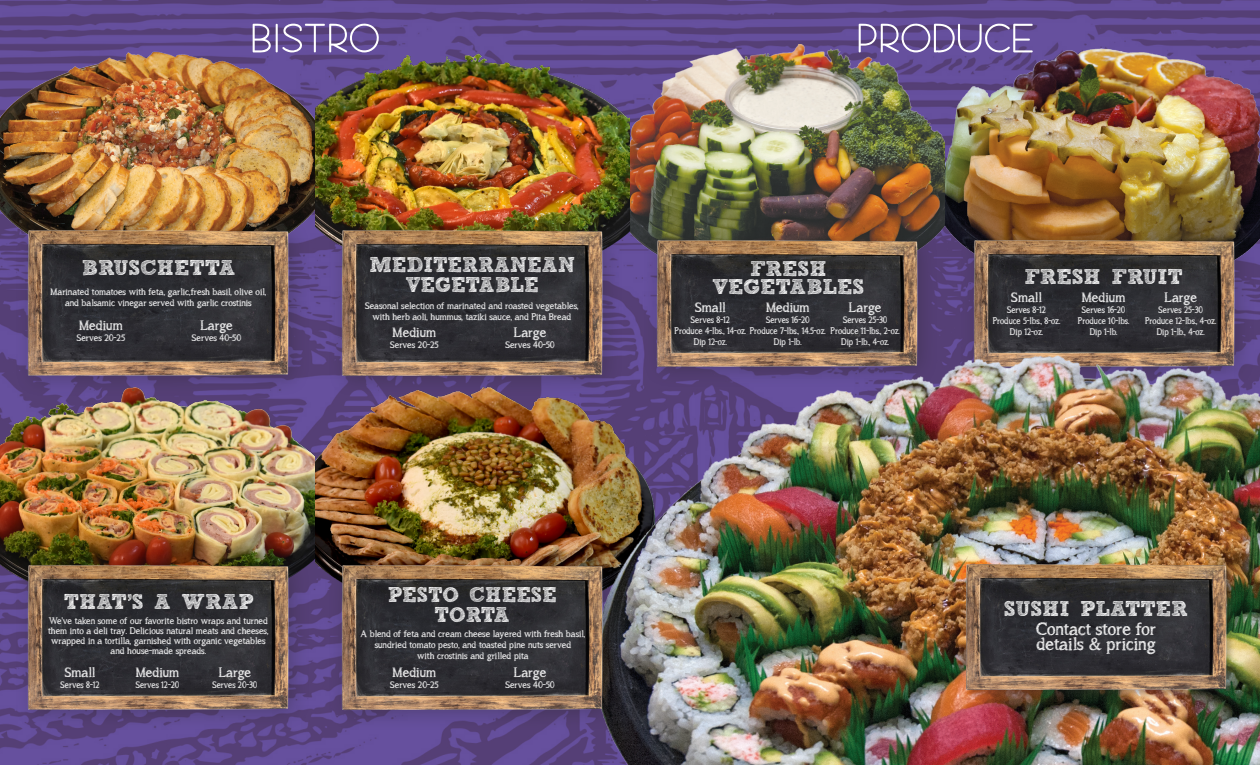
<style>
.page{position:relative;width:1260px;height:765px;background:#fff}
.page>*{position:absolute;margin:0;border:0;box-sizing:border-box;transform-origin:0 0}
.t1{font:68.75px "Sidecar Sans 4";color:#fff}
.Baskerville_Bold{font:700 21.25px/18.8px "freeversion Sketch Block";color:#fff;text-align:center}
.Baskerville_Bold-2{font:700 21.25px/20px "freeversion Sketch Block";color:#fff;text-align:center;scale:.95 1}
.Baskerville_Bold-3{font:21.25px/15px "asongforjennifer";color:#fff}
.Baskerville_Bold-4{font:16.25px "asongforjennifer";color:#fff}
.Baskerville_Bold-5{font:11.25px/10px "asongforjennifer";color:#fff;text-align:center}
.Baskerville_Bold-6{font:11.25px "asongforjennifer";color:#fff;scale:.92 1}
</style>
<div class="page">
<img style="left:0;top:0;width:1260px;height:765px">
<img style="left:945px;top:43px;width:315px;height:223px">
<div style="left:959px;top:226px;width:297px;height:163px;background:#231f20;opacity:.3"></div>
<img style="left:965px;top:232px;width:280px;height:120px">
<img style="left:0;top:41px;width:315px;height:241px">
<div style="left:14px;top:216px;width:297px;height:182px;background:#231f20;opacity:.3"></div>
<img style="left:19px;top:223px;width:281px;height:154px">
<img style="left:630px;top:44px;width:315px;height:241px">
<div style="left:642px;top:226px;width:297px;height:163px;background:#231f20;opacity:.3"></div>
<img style="left:648px;top:232px;width:280px;height:120px">
<img style="left:315px;top:49px;width:315px;height:235px">
<img style="left:0;top:377px;width:315px;height:249px">
<div style="left:327px;top:216px;width:297px;height:182px;background:#231f20;opacity:.3"></div>
<img style="left:332px;top:223px;width:281px;height:159px">
<div style="left:14px;top:550px;width:297px;height:183px;background:#231f20;opacity:.3"></div>
<img style="left:19px;top:557px;width:281px;height:169px">
<svg style="left:128px;top:594px;width:4px;height:7px"></svg>
<img style="left:315px;top:382px;width:270px;height:241px">
<img style="left:585px;top:352px;width:675px;height:413px">
<div style="left:964px;top:561px;width:272px;height:139px;background:#231f20;opacity:.35"></div>
<img style="left:957px;top:556px;width:281px;height:140px">
<div style="left:327px;top:550px;width:297px;height:183px;background:#231f20;opacity:.3"></div>
<img style="left:332px;top:557px;width:281px;height:161px">
<p class="t1" style="left:250px;top:9px;width:132px">BISTRO</p>
<p class="Baskerville_Bold" style="left:82px;top:261px;width:155px">BRUSCHETTA</p>
<p class="Baskerville_Bold-5" style="left:51px;top:287px;width:217px">Marinated tomatoes with feta, garlic,fresh basil, olive oil,</p>
<p class="Baskerville_Bold-5" style="left:65px;top:298px;width:188px">and balsamic vinegar served with garlic crostinis</p>
<p class="Baskerville_Bold-4" style="left:79px;top:316px;width:45px">Medium</p>
<p class="Baskerville_Bold-5" style="left:77px;top:333px;width:50px">Serves 20-25</p>
<p class="Baskerville_Bold-4" style="left:200px;top:316px;width:34px">Large</p>
<p class="Baskerville_Bold-5" style="left:192px;top:333px;width:51px">Serves 40-50</p>
<p class="Baskerville_Bold-2" style="left:369px;top:258px;width:218px">MEDITERRANEAN<br>VEGETABLE</p>
<p class="Baskerville_Bold-5" style="left:365px;top:300px;width:215px;line-height:11.2px">Seasonal selection of marinated and roasted vegetables, with herb aoli, hummus, taziki sauce, and Pita Bread</p>
<p class="Baskerville_Bold-4" style="left:393px;top:324px;width:45px">Medium</p>
<p class="Baskerville_Bold-5" style="left:390px;top:340px;width:50px">Serves 20-25</p>
<p class="Baskerville_Bold-4" style="left:514px;top:324px;width:34px">Large</p>
<p class="Baskerville_Bold-5" style="left:505px;top:340px;width:51px">Serves 40-50</p>
<p class="t1" style="left:856px;top:9px;width:180px">PRODUCE</p>
<p class="Baskerville_Bold" style="left:712px;top:261px;width:153px">FRESH<br>VEGETABLES</p>
<p class="Baskerville_Bold-4" style="left:695px;top:298px;width:32px">Small</p>
<p class="Baskerville_Bold-6" style="left:691px;top:314px;width:44px">Serves 8-12</p>
<p class="Baskerville_Bold-6" style="left:675px;top:325px;width:246px">Produce 4-lbs., 14-oz. Produce 7-lbs., 14.5-oz. Produce 11-lbs., 2-oz.</p>
<p class="Baskerville_Bold-6" style="left:694px;top:336px;width:37px">Dip 12-oz.</p>
<p class="Baskerville_Bold-4" style="left:849px;top:298px;width:34px">Large</p>
<p class="Baskerville_Bold-6" style="left:843px;top:314px;width:50px">Serves 25-30</p>
<p class="Baskerville_Bold-6" style="left:841px;top:336px;width:54px">Dip 1-lb., 4-oz.</p>
<p class="Baskerville_Bold-4" style="left:766px;top:298px;width:45px">Medium</p>
<p class="Baskerville_Bold-6" style="left:766px;top:314px;width:49px">Serves 16-20</p>
<p class="Baskerville_Bold-6" style="left:774px;top:336px;width:32px">Dip 1-lb.</p>
<p class="Baskerville_Bold" style="left:1024px;top:269px;width:160px">FRESH FRUIT</p>
<p class="Baskerville_Bold-4" style="left:1011px;top:288px;width:32px">Small</p>
<p class="Baskerville_Bold-6" style="left:1007px;top:304px;width:44px">Serves 8-12</p>
<p class="Baskerville_Bold-6" style="left:993px;top:315px;width:75px">Produce 5-lbs., 8-oz.</p>
<p class="Baskerville_Bold-6" style="left:1010px;top:326px;width:37px">Dip 12-oz.</p>
<p class="Baskerville_Bold-4" style="left:1082px;top:288px;width:45px">Medium</p>
<p class="Baskerville_Bold-6" style="left:1082px;top:304px;width:49px">Serves 16-20</p>
<p class="Baskerville_Bold-6" style="left:1078px;top:315px;width:57px">Produce 10-lbs.</p>
<p class="Baskerville_Bold-6" style="left:1090px;top:326px;width:32px">Dip 1-lb.</p>
<p class="Baskerville_Bold-4" style="left:1165px;top:288px;width:34px">Large</p>
<p class="Baskerville_Bold-6" style="left:1159px;top:304px;width:50px">Serves 25-30</p>
<p class="Baskerville_Bold-6" style="left:1145px;top:315px;width:79px">Produce 12-lbs., 4-oz.</p>
<p class="Baskerville_Bold-6" style="left:1157px;top:326px;width:54px">Dip 1-lb., 4-oz.</p>
<p class="Baskerville_Bold" style="left:64px;top:595px;width:192px">THAT S A WRAP</p>
<p class="Baskerville_Bold-5" style="left:48px;top:616px;width:222px">We’ve taken some of our favorite bistro wraps and turned them into a deli tray. Delicious natural meats and cheeses, wrapped in a tortilla, garnished with organic vegetables and house-made spreads.</p>
<p class="Baskerville_Bold-4" style="left:65px;top:663px;width:32px">Small</p>
<p class="Baskerville_Bold-6" style="left:61px;top:679px;width:44px">Serves 8-12</p>
<p class="Baskerville_Bold-4" style="left:136px;top:663px;width:45px">Medium</p>
<p class="Baskerville_Bold-6" style="left:136px;top:679px;width:49px">Serves 12-20</p>
<p class="Baskerville_Bold-4" style="left:219px;top:663px;width:34px">Large</p>
<p class="Baskerville_Bold-6" style="left:212px;top:679px;width:50px">Serves 20-30</p>
<p class="Baskerville_Bold-2" style="left:388px;top:588px;width:179px">PESTO CHEESE<br>TORTA</p>
<p class="Baskerville_Bold-5" style="left:361px;top:629px;width:226px">A blend of feta and cream cheese layered with fresh basil,</p>
<p class="Baskerville_Bold-5" style="left:375px;top:640px;width:198px">sundried tomato pesto, and toasted pine nuts served</p>
<p class="Baskerville_Bold-5" style="left:417px;top:651px;width:113px">with crostinis and grilled pita</p>
<p class="Baskerville_Bold-4" style="left:393px;top:663px;width:45px">Medium</p>
<p class="Baskerville_Bold-5" style="left:390px;top:680px;width:50px">Serves 20-25</p>
<p class="Baskerville_Bold-4" style="left:514px;top:663px;width:34px">Large</p>
<p class="Baskerville_Bold-5" style="left:505px;top:680px;width:51px">Serves 40-50</p>
<p class="Baskerville_Bold" style="left:1004px;top:602px;width:186px">SUSHI PLATTER</p>
<p class="Baskerville_Bold-3" style="left:1036px;top:621px;width:121px">Contact store for details &amp; pricing</p>
</div>
